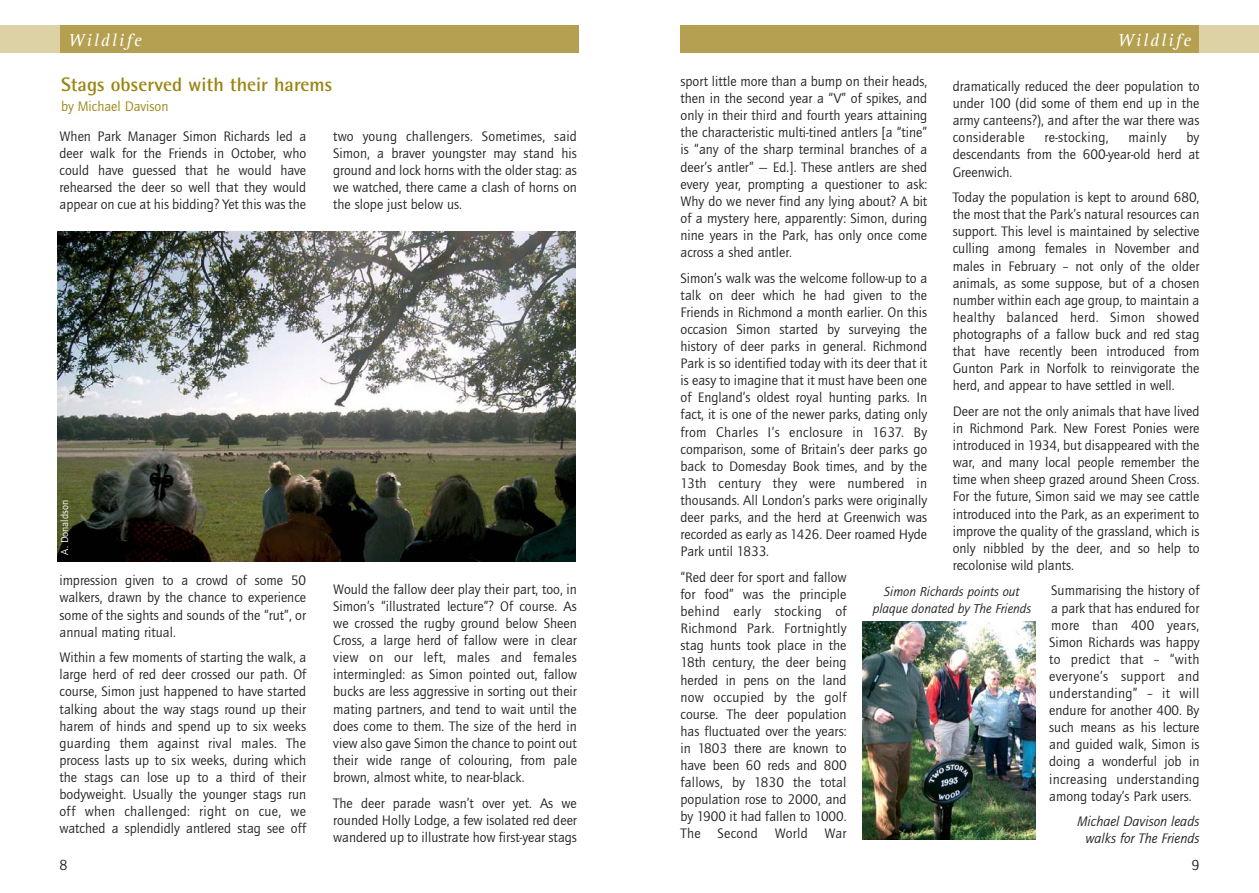
<style>
.page{position:relative;width:1259px;height:893px;background:#fff}
.page>*{position:absolute;margin:0;border:0;box-sizing:border-box;transform-origin:0 0}
.t1{font:700 19.5px "Rotis Semi Sans";color:#9b8410}
.t2{font:italic 18px "AT Rotis Serif";letter-spacing:.11em;color:#fff}
.t3{font:15px "Quay Itc T";color:#231f20}
.t4{font:14.25px/17.1px "Quay Itc T";color:#231f20;text-align:justify}
.t5{font:italic 14.25px/17.1px "Quay Itc T";color:#231f20;text-align:center}
.t6{font:14.25px "Quay Itc T";color:#9b8410}
.t7{font:14.25px "Quay Itc T";letter-spacing:.02em;color:#231f20}
.t8{font:italic 13.5px/16.2px "Quay Itc T";color:#231f20;text-align:center}
.t9{font:10.5px "Quay Itc T";color:#fff}
</style>
<div class="page">
<div style="left:0;top:26px;width:94px;height:27px;background:#ddd1a6"></div>
<div style="left:60px;top:26px;width:518px;height:27px;background:#b4a050"></div>
<div style="left:1165px;top:26px;width:94px;height:27px;background:#ddd1a6"></div>
<div style="left:680px;top:26px;width:519px;height:27px;background:#b4a050"></div>
<img style="left:862px;top:621px;width:173px;height:218px">
<img style="left:57px;top:231px;width:518px;height:330px">
<p class="t2" style="left:68px;top:34px;width:75px">Wildlife</p>
<p class="t2" style="left:1117px;top:34px;width:75px">Wildlife</p>
<h1 class="t1" style="left:61px;top:78px;width:273px">Stags observed with their harems</h1>
<p class="t6" style="left:61px;top:101px;width:109px">by Michael Davison</p>
<p class="t4" style="left:60px;top:129px;width:248px">When Park Manager Simon Richards led a deer walk for the Friends in October, who could have guessed that he would have rehearsed the deer so well that they would appear on cue at his bidding? Yet this was the</p>
<p class="t4" style="left:333px;top:129px;width:245px">two young challengers. Sometimes, said Simon, a braver youngster may stand his ground and lock horns with the older stag: as we watched, there came a clash of horns on the slope just below us.</p>
<p class="t9" style="left:61px;top:555px;width:56px;rotate:-90deg">A. Donaldson</p>
<p class="t4" style="left:60px;top:573px;width:248px">impression given to a crowd of some 50 walkers, drawn by the chance to experience some of the sights and sounds of the “rut”, or annual mating ritual.</p>
<p class="t4" style="left:60px;top:650px;width:248px">Within a few moments of starting the walk, a large herd of red deer crossed our path. Of course, Simon just happened to have started talking about the way stags round up their harem of hinds and spend up to six weeks guarding them against rival males. The process lasts up to six weeks, during which the stags can lose up to a third of their bodyweight. Usually the younger stags run off when challenged: right on cue, we watched a splendidly antlered stag see off</p>
<p class="t4" style="left:333px;top:582px;width:245px">Would the fallow deer play their part, too, in Simon’s “illustrated lecture”? Of course. As we crossed the rugby ground below Sheen Cross, a large herd of fallow were in clear view on our left, males and females intermingled: as Simon pointed out, fallow bucks are less aggressive in sorting out their mating partners, and tend to wait until the does come to them. The size of the herd in view also gave Simon the chance to point out their wide range of colouring, from pale brown, almost white, to near-black.</p>
<p class="t4" style="left:333px;top:795px;width:245px">The deer parade wasn’t over yet. As we rounded Holly Lodge, a few isolated red deer wandered up to illustrate how first-year stags</p>
<p class="t4" style="left:680px;top:74px;width:248px">sport little more than a bump on their heads, then in the second year a “V” of spikes, and only in their third and fourth years attaining the characteristic multi-tined antlers [a “tine” is “any of the sharp terminal branches of a deer’s antler” — Ed.]. These antlers are shed every year, prompting a questioner to ask:<br>Why do we never find any lying about? A bit of a mystery here, apparently: Simon, during nine years in the Park, has only once come across a shed antler.</p>
<p class="t4" style="left:680px;top:271px;width:248px">Simon’s walk was the welcome follow-up to a talk on deer which he had given to the Friends in Richmond a month earlier. On this occasion Simon started by surveying the history of deer parks in general. Richmond Park is so identified today with its deer that it is easy to imagine that it must have been one of England’s oldest royal hunting parks. In fact, it is one of the newer parks, dating only from Charles I’s enclosure in 1637. By comparison, some of Britain’s deer parks go back to Domesday Book times, and by the 13th century they were numbered in thousands. All London’s parks were originally deer parks, and the herd at Greenwich was recorded as early as 1426. Deer roamed Hyde Park until 1833.</p>
<p class="t4" style="left:680px;top:570px;width:168px">“Red deer for sport and fallow for food” was the principle behind early stocking of Richmond Park. Fortnightly stag hunts took place in the 18th century, the deer being herded in pens on the land now occupied by the golf course. The deer population has fluctuated over the years: in 1803 there are known to have been 60 reds and 800 fallows, by 1830 the total population rose to 2000, and by 1900 it had fallen to 1000.<br>The Second World War</p>
<p class="t4" style="left:952px;top:79px;width:248px">dramatically reduced the deer population to under 100 (did some of them end up in the army canteens?), and after the war there was considerable</p>
<p class="t4" style="left:952px;top:130px;width:248px;text-indent:234px">by descendants from the 600-year-old herd at Greenwich.</p>
<p class="t4" style="left:952px;top:190px;width:248px">Today the population is kept to around 680, the most that the Park’s natural resources can support. This level is maintained by selective culling among females in November and males in February – not only of the older animals, as some suppose, but of a chosen number within each age group, to maintain a healthy balanced herd. Simon showed photographs of a fallow buck and red stag that have recently been introduced from Gunton Park in Norfolk to reinvigorate the herd, and appear to have settled in well.</p>
<p class="t4" style="left:952px;top:404px;width:248px">Deer are not the only animals that have lived in Richmond Park. New Forest Ponies were introduced in 1934, but disappeared with the war, and many local people remember the time when sheep grazed around Sheen Cross.<br>For the future, Simon said we may see cattle introduced into the Park, as an experiment to improve the quality of the grassland, which is only nibbled by the deer, and so help to recolonise wild plants.</p>
<p class="t4" style="left:1049px;top:583px;width:152px">Summarising the history of a park that has endured for more than 400 years, Simon Richards was happy to predict that – “with everyone’s support and understanding” – it will endure for another 400. By such means as his lecture and guided walk, Simon is doing a wonderful job in increasing understanding among today’s Park users.</p>
<p class="t5" style="left:1077px;top:814px;width:124px">Michael Davison leads walks for The Friends</p>
<p class="t7" style="left:1044px;top:132px;width:65px">re-stocking,</p>
<p class="t4" style="left:1128px;top:130px;width:40px">mainly</p>
<p class="t8" style="left:872px;top:585px;width:160px">Simon Richards points out plaque donated by The Friends</p>
<p class="t3" style="left:60px;top:860px;width:9px">8</p>
<p class="t3" style="left:1191px;top:860px;width:9px">9</p>
</div>
